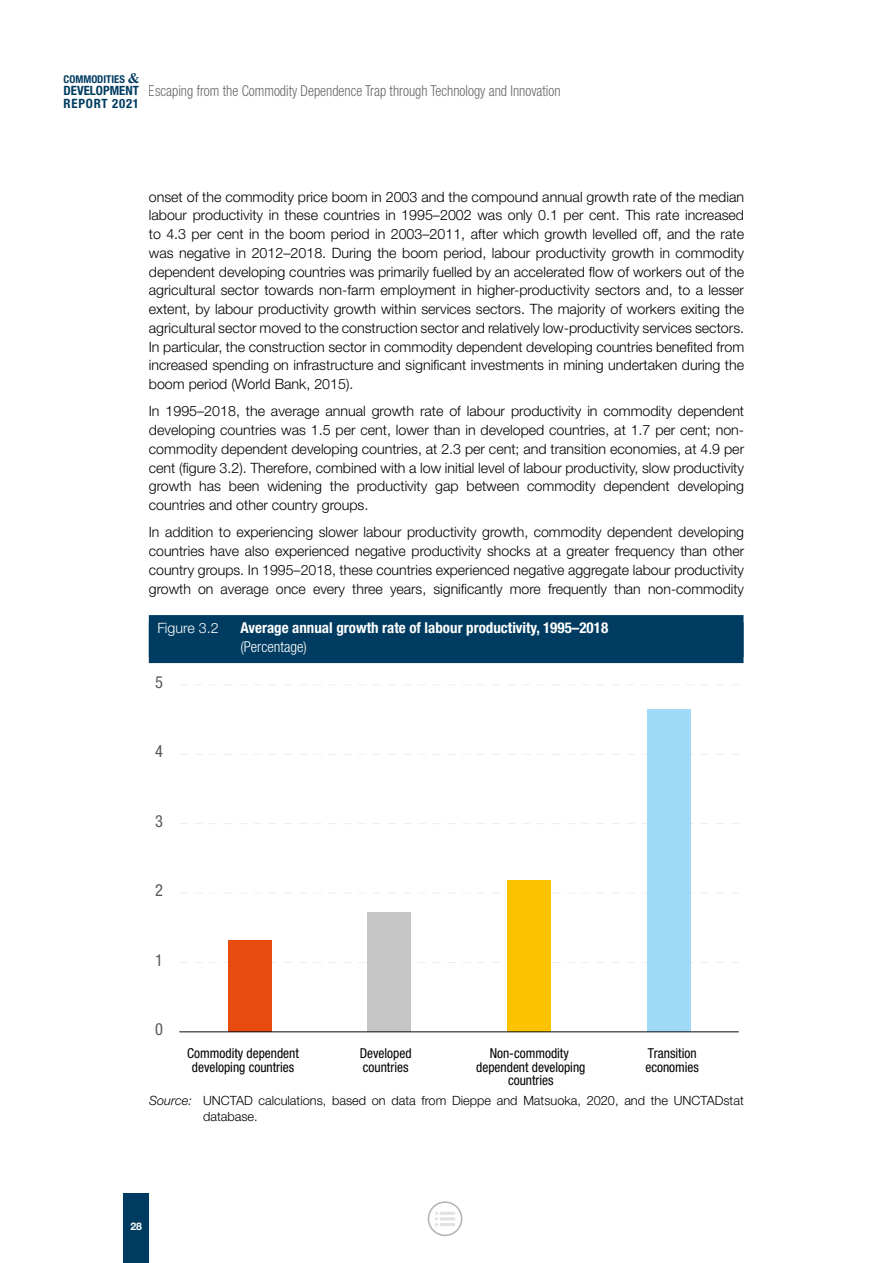
<style>
.page{position:relative;width:893px;height:1263px;background:#fff}
.page>*{position:absolute;margin:0;border:0;box-sizing:border-box;transform-origin:0 0}
.t1{font:condensed 16.65px "Helvetica Neue LT Std";color:#575756}
.t2{font:300 condensed 15px "Helvetica Neue LT Std";color:#000;scale:.93 1}
.t3{font:700 condensed 15px "Helvetica Neue LT Std";color:#fff}
.t4{font:300 condensed 15px "Helvetica Neue LT Std";color:#fff}
.t5{font:300 14.25px/18.8px "Helvetica Neue LT Std";color:#000;text-align:justify}
.t6{font:300 14.25px "Helvetica Neue LT Std";color:#fff}
.t7{font:condensed 13.65px/13.6px "Helvetica Neue LT Std";color:#000;text-align:center}
.t8{font:300 12.75px/16.5px "Helvetica Neue LT Std";color:#000}
.t9{font:700 condensed 12.75px/12.5px "Helvetica Neue LT Std";color:#003c61}
.t10{font:700 condensed 10.8px "Helvetica Neue LT Std";color:#003c61}
.t11{font:700 10.5px "Helvetica Neue LT Std";color:#fff}
.s1{font-family:"Times New Roman";font-stretch:normal;font-size:14.55px}
.s2{font-style:italic}
</style>
<div class="page">
<div style="left:123px;top:1193px;width:26px;height:70px;background:#003c61"></div>
<div style="left:149px;top:615px;width:594px;height:42px;background:#003c61"></div>
<div style="left:149px;top:623px;width:594px;height:40px;background:#003c61"></div>
<svg style="left:180px;top:684px;width:558px;height:1px"></svg>
<svg style="left:180px;top:754px;width:558px;height:1px"></svg>
<svg style="left:180px;top:823px;width:558px;height:1px"></svg>
<svg style="left:180px;top:893px;width:558px;height:1px"></svg>
<svg style="left:180px;top:962px;width:558px;height:1px"></svg>
<div style="left:228px;top:941px;width:43px;height:91px;background:#e84b0f"></div>
<div style="left:367px;top:912px;width:44px;height:120px;background:#c6c6c6"></div>
<div style="left:507px;top:881px;width:44px;height:151px;background:#fdc300"></div>
<div style="left:647px;top:709px;width:44px;height:323px;background:#a1daf8"></div>
<hr style="left:180px;top:1031px;width:558px;height:1px;background:#000">
<hr style="left:440px;top:1212px;width:15px;height:3px;background:#c6c6c6;border-radius:2px">
<hr style="left:440px;top:1217px;width:15px;height:3px;background:#c6c6c6;border-radius:2px">
<hr style="left:440px;top:1223px;width:15px;height:3px;background:#c6c6c6;border-radius:2px">
<svg style="left:435px;top:1212px;width:3px;height:14px"></svg>
<div style="left:428px;top:1201px;width:34px;height:35px;border:2px solid #b3b2b2;border-radius:50%"></div>
<p class="t10" style="left:64px;top:72px;width:78px">COMMODITIES <span class="s1">&amp;</span></p>
<p class="t9" style="left:64px;top:84px;width:77px">DEVELOPMENT<br>REPORT 2021</p>
<p class="t2" style="left:149px;top:82px;width:444px">Escaping from the Commodity Dependence Trap through Technology and Innovation</p>
<p class="t5" style="left:149px;top:187px;width:597px">onset of the commodity price boom in 2003 and the compound annual growth rate of the median labour productivity in these countries in 1995–2002 was only 0.1 per cent. This rate increased to 4.3 per cent in the boom period in 2003–2011, after which growth levelled off, and the rate was negative in 2012–2018. During the boom period, labour productivity growth in commodity dependent developing countries was primarily fuelled by an accelerated flow of workers out of the agricultural sector towards non-farm employment in higher-productivity sectors and, to a lesser extent, by labour productivity growth within services sectors. The majority of workers exiting the agricultural sector moved to the construction sector and relatively low-productivity services sectors.<br>In particular, the construction sector in commodity dependent developing countries benefited from increased spending on infrastructure and significant investments in mining undertaken during the boom period (World Bank, 2015).</p>
<p class="t5" style="left:149px;top:402px;width:597px">In 1995–2018, the average annual growth rate of labour productivity in commodity dependent developing countries was 1.5 per cent, lower than in developed countries, at 1.7 per cent; non&shy;commodity dependent developing countries, at 2.3 per cent; and transition economies, at 4.9 per cent (figure 3.2). Therefore, combined with a low initial level of labour productivity, slow productivity growth has been widening the productivity gap between commodity dependent developing countries and other country groups.</p>
<p class="t5" style="left:149px;top:523px;width:597px">In addition to experiencing slower labour productivity growth, commodity dependent developing countries have also experienced negative productivity shocks at a greater frequency than other country groups. In 1995–2018, these countries experienced negative aggregate labour productivity growth on average once every three years, significantly more frequently than non-commodity</p>
<p class="t6" style="left:157px;top:619px;width:63px">Figure 3.2</p>
<p class="t3" style="left:240px;top:619px;width:369px">Average annual growth rate of labour productivity, 1995–2018</p>
<p class="t4" style="left:240px;top:638px;width:68px">(Percentage)</p>
<p class="t1" style="left:155px;top:672px;width:9px">5</p>
<p class="t1" style="left:155px;top:742px;width:9px">4</p>
<p class="t1" style="left:155px;top:811px;width:9px">3</p>
<p class="t1" style="left:155px;top:880px;width:9px">2</p>
<p class="t1" style="left:155px;top:950px;width:9px">1</p>
<p class="t1" style="left:155px;top:1019px;width:9px">0</p>
<p class="t7" style="left:187px;top:1046px;width:113px">Commodity dependent developing countries</p>
<p class="t7" style="left:360px;top:1046px;width:53px;text-align:left">Developed countries</p>
<p class="t7" style="left:476px;top:1046px;width:111px">Non-commodity dependent developing countries</p>
<p class="t7" style="left:645px;top:1046px;width:55px;text-align:left">Transition economies</p>
<p class="t8" style="left:203px;top:1092px;width:542px;text-indent:-54px"><span class="s2">Source:</span> UNCTAD calculations, based on data from Dieppe and Matsuoka, 2020, and the UNCTADstat database.</p>
<p class="t11" style="left:130px;top:1220px;width:13px">28</p>
</div>
